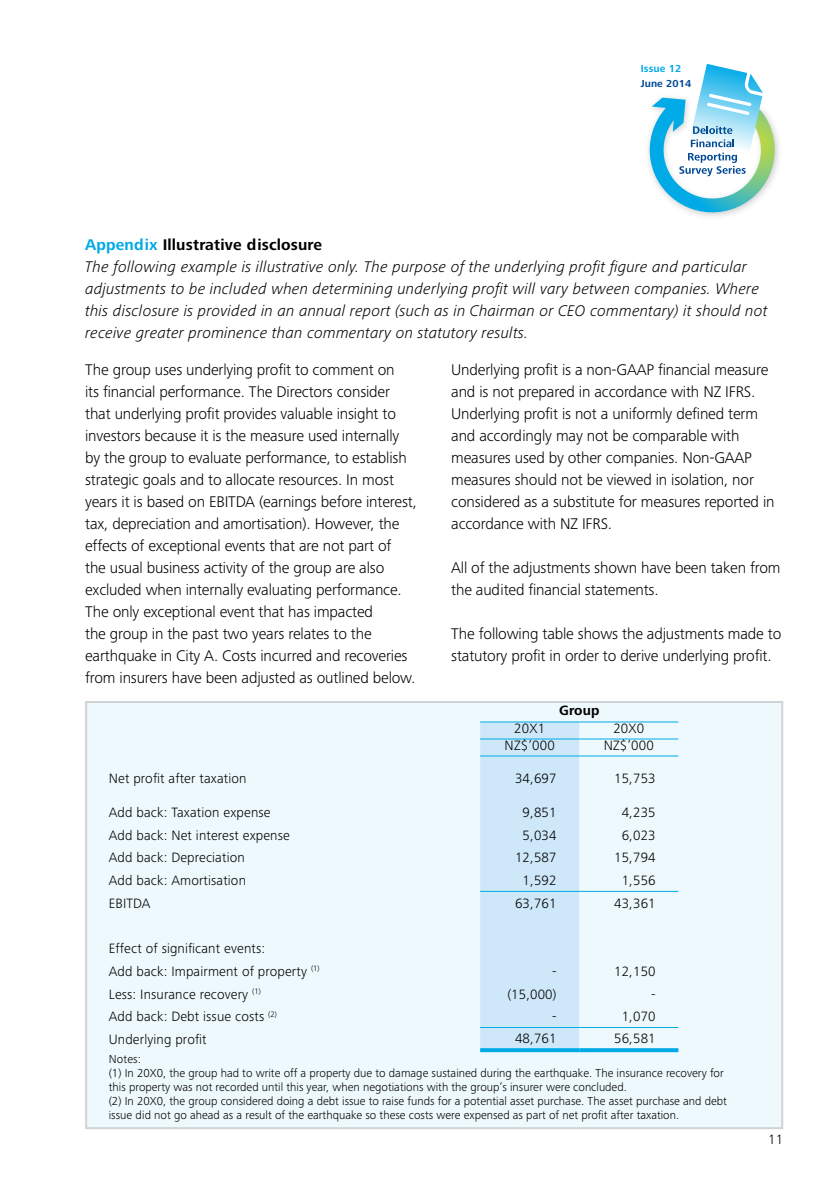
<style>
.page{position:relative;width:840px;height:1191px;background:#fff}
.page>*{position:absolute;margin:0;border:0;box-sizing:border-box;transform-origin:0 0}
.t1{font:300 16px/22px "Frutiger Next Pro";letter-spacing:-.01em;color:#000}
.t2{font:italic 300 16px/22px "Frutiger Next Pro";letter-spacing:.01em;color:#000}
.t3{font:300 14px/22.6px "Frutiger Next Pro";letter-spacing:.01em;color:#000}
.t4{font:700 14px "Frutiger Next Pro";letter-spacing:.01em;color:#000}
.t5{font:300 12px/14px "Frutiger Next Pro";color:#000}
.t6{font:700 10.6px "Frutiger Next Pro";letter-spacing:.01em;color:#004a94}
.t7{font:700 10.6px "Frutiger Next Pro";letter-spacing:.01em;color:#00aae7}
.s1{font-weight:700;font-style:normal;color:#00aae7}
.s2{font-weight:700;font-style:normal}
</style>
<div class="page">
<svg style="left:648px;top:64px;width:131px;height:153px"></svg>
<div style="left:85px;top:701px;width:697px;height:428px;background:#eef9fd;border:2px solid #d1d3d4"></div>
<div style="left:480px;top:722px;width:99px;height:326px;background:#cee8f9"></div>
<svg style="left:480px;top:1048px;width:99px;height:4px"></svg>
<svg style="left:579px;top:1048px;width:99px;height:4px"></svg>
<hr style="left:480px;top:721px;width:99px;height:1px;background:#00aae7">
<hr style="left:579px;top:721px;width:99px;height:1px;background:#00aae7">
<hr style="left:480px;top:738px;width:99px;height:1px;background:#00aae7">
<hr style="left:579px;top:738px;width:99px;height:1px;background:#00aae7">
<hr style="left:480px;top:755px;width:99px;height:1px;background:#00aae7">
<hr style="left:579px;top:755px;width:99px;height:1px;background:#00aae7">
<hr style="left:480px;top:891px;width:99px;height:1px;background:#00aae7">
<hr style="left:579px;top:891px;width:99px;height:1px;background:#00aae7">
<hr style="left:480px;top:1027px;width:99px;height:1px;background:#00aae7">
<hr style="left:579px;top:1027px;width:99px;height:1px;background:#00aae7">
<p class="t7" style="left:640px;top:63px;width:42px">Issue 12</p>
<p class="t6" style="left:640px;top:78px;width:52px">June 2014</p>
<p class="t2" style="left:85px;top:233px;width:683px"><span class="s1">Appendix</span> <span class="s2">Illustrative disclosure<br></span>The following example is illustrative only. The purpose of the underlying profit figure and particular adjustments to be included when determining underlying profit will vary between companies. Where this disclosure is provided in an annual report (such as in Chairman or CEO commentary) it should not receive greater prominence than commentary on statutory results.</p>
<p class="t1" style="left:85px;top:359px;width:333px">The group uses underlying profit to comment on<br>its financial performance. The Directors consider that underlying profit provides valuable insight to investors because it is the measure used internally by the group to evaluate performance, to establish strategic goals and to allocate resources. In most years it is based on EBITDA (earnings before interest, tax, depreciation and amortisation). However, the effects of exceptional events that are not part of<br>the usual business activity of the group are also excluded when internally evaluating performance.<br>The only exceptional event that has impacted<br>the group in the past two years relates to the earthquake in City A. Costs incurred and recoveries from insurers have been adjusted as outlined below.</p>
<p class="t1" style="left:451px;top:359px;width:325px">Underlying profit is a non-GAAP financial measure and is not prepared in accordance with NZ IFRS.<br>Underlying profit is not a uniformly defined term and accordingly may not be comparable with measures used by other companies. Non-GAAP measures should not be viewed in isolation, nor considered as a substitute for measures reported in accordance with NZ IFRS.</p>
<p class="t1" style="left:451px;top:557px;width:331px">All of the adjustments shown have been taken from the audited financial statements.</p>
<p class="t1" style="left:451px;top:623px;width:331px">The following table shows the adjustments made to statutory profit in order to derive underlying profit.</p>
<p class="t4" style="left:559px;top:702px;width:42px">Group</p>
<p class="t3" style="left:514px;top:716px;width:32px">20X1</p>
<p class="t3" style="left:613px;top:716px;width:32px">20X0</p>
<p class="t3" style="left:504px;top:733px;width:52px">NZ$’000</p>
<p class="t3" style="left:603px;top:733px;width:52px">NZ$’000</p>
<p class="t3" style="left:109px;top:767px;width:139px">Net profit after taxation</p>
<p class="t3" style="left:514px;top:767px;width:43px">34,697</p>
<p class="t3" style="left:613px;top:767px;width:43px">15,753</p>
<p class="t3" style="left:109px;top:801px;width:163px">Add back: Taxation expense</p>
<p class="t3" style="left:522px;top:801px;width:35px">9,851</p>
<p class="t3" style="left:621px;top:801px;width:35px">4,235</p>
<p class="t3" style="left:109px;top:823px;width:182px">Add back: Net interest expense</p>
<p class="t3" style="left:522px;top:823px;width:35px">5,034</p>
<p class="t3" style="left:621px;top:823px;width:35px">6,023</p>
<p class="t3" style="left:109px;top:846px;width:137px">Add back: Depreciation</p>
<p class="t3" style="left:514px;top:846px;width:43px">12,587</p>
<p class="t3" style="left:613px;top:846px;width:43px">15,794</p>
<p class="t3" style="left:109px;top:869px;width:139px">Add back: Amortisation</p>
<p class="t3" style="left:522px;top:869px;width:35px">1,592</p>
<p class="t3" style="left:621px;top:869px;width:35px">1,556</p>
<p class="t3" style="left:109px;top:891px;width:43px">EBITDA</p>
<p class="t3" style="left:514px;top:892px;width:43px">63,761</p>
<p class="t3" style="left:613px;top:892px;width:43px">43,361</p>
<p class="t3" style="left:109px;top:937px;width:212px">Effect of significant events:<br>Add back: Impairment of property <sup>(1)</sup></p>
<p class="t3" style="left:552px;top:960px;width:6px">-</p>
<p class="t3" style="left:613px;top:960px;width:43px">12,150</p>
<p class="t3" style="left:109px;top:982px;width:154px">Less: Insurance recovery <sup>(1)</sup></p>
<p class="t3" style="left:507px;top:982px;width:51px">(15,000)</p>
<p class="t3" style="left:651px;top:982px;width:6px">-</p>
<p class="t3" style="left:109px;top:1005px;width:170px">Add back: Debt issue costs <sup>(2)</sup></p>
<p class="t3" style="left:552px;top:1005px;width:6px">-</p>
<p class="t3" style="left:621px;top:1005px;width:35px">1,070</p>
<p class="t3" style="left:109px;top:1028px;width:99px">Underlying profit</p>
<p class="t3" style="left:514px;top:1027px;width:43px">48,761</p>
<p class="t3" style="left:613px;top:1027px;width:43px">56,581</p>
<p class="t5" style="left:109px;top:1051px;width:619px">Notes:<br>(1) In 20X0, the group had to write off a property due to damage sustained during the earthquake. The insurance recovery for this property was not recorded until this year, when negotiations with the group’s insurer were concluded.<br>(2) In 20X0, the group considered doing a debt issue to raise funds for a potential asset purchase. The asset purchase and debt issue did not go ahead as a result of the earthquake so these costs were expensed as part of net profit after taxation.</p>
<p class="t3" style="left:767px;top:1128px;width:16px">11</p>
</div>
